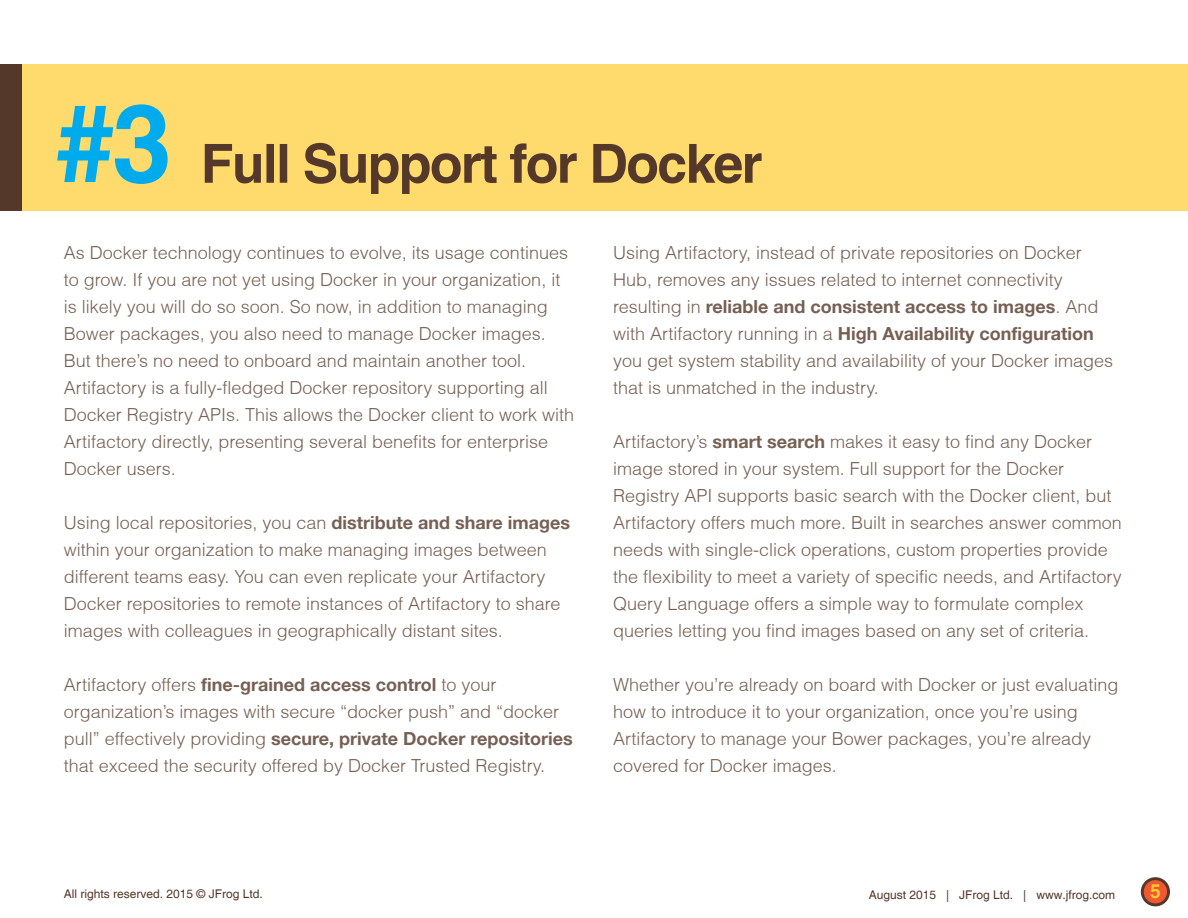
<style>
.page{position:relative;width:1188px;height:918px;background:#fff}
.page>*{position:absolute;margin:0;border:0;box-sizing:border-box;transform-origin:0 0}
.t1{font:700 54px "Helvetica";letter-spacing:-.03em;color:#543829}
.t2{font:700 19.35px "Helvetica";color:#ffcc2e}
.t3{font:300 18px/27px "Helvetica";color:#766054}
.t4{font:700 18px/27px "Helvetica 75";color:#766054}
.t5{font:12px "Helvetica";color:#543829}
.s1{font-size:108.9px;color:#00abed}
.s2{font-family:"Helvetica 75";font-weight:700}
.s3{font-family:"Helvetica";font-weight:300}
</style>
<div class="page">
<div style="left:0;top:64px;width:1188px;height:147px;background:#ffdb6d"></div>
<div style="left:1142px;top:879px;width:27px;height:26px;background:#f05733;border-radius:50%"></div>
<div style="left:1141px;top:877px;width:29px;height:29px;border:3px solid #543829;border-radius:50%"></div>
<div style="left:0;top:64px;width:21px;height:147px;background:#543829"></div>
<h1 class="t1" style="left:55px;top:131px;width:709px"><span class="s1">#3</span> Full Support for Docker</h1>
<p class="t3" style="left:64px;top:239px;width:512px">As Docker technology continues to evolve, its usage continues to grow. If you are not yet using Docker in your organization, it is likely you will do so soon. So now, in addition to managing Bower packages, you also need to manage Docker images.<br>But there’s no need to onboard and maintain another tool.<br>Artifactory is a fully-fledged Docker repository supporting all Docker Registry APIs. This allows the Docker client to work with Artifactory directly, presenting several benefits for enterprise Docker users.</p>
<p class="t3" style="left:64px;top:509px;width:508px">Using local repositories, you can <span class="s2">distribute and share images </span>within your organization to make managing images between different teams easy. You can even replicate your Artifactory Docker repositories to remote instances of Artifactory to share images with colleagues in geographically distant sites.</p>
<p class="t4" style="left:64px;top:671px;width:434px"><span class="s3">Artifactory offers</span> fine-grained access control <span class="s3">to your</span></p>
<p class="t3" style="left:64px;top:698px;width:497px">organization’s images with secure “docker push” and “docker</p>
<p class="t4" style="left:64px;top:725px;width:511px"><span class="s3">pull” effectively providing</span> secure, private Docker repositories</p>
<p class="t3" style="left:64px;top:752px;width:483px">that exceed the security offered by Docker Trusted Registry.</p>
<p class="t3" style="left:613px;top:239px;width:470px">Using Artifactory, instead of private repositories on Docker<br>Hub, removes any issues related to internet connectivity</p>
<p class="t4" style="left:613px;top:293px;width:487px"><span class="s3">resulting in</span> reliable and consistent access to images<span class="s3">. And with Artifactory running in a</span> High Availability configuration</p>
<p class="t3" style="left:613px;top:347px;width:502px">you get system stability and availability of your Docker images that is unmatched in the industry.</p>
<p class="t3" style="left:613px;top:428px;width:510px">Artifactory’s <span class="s2">smart search</span> makes it easy to find any Docker image stored in your system. Full support for the Docker Registry API supports basic search with the Docker client, but Artifactory offers much more. Built in searches answer common needs with single-click operations, custom properties provide the flexibility to meet a variety of specific needs, and Artifactory Query Language offers a simple way to formulate complex queries letting you find images based on any set of criteria.</p>
<p class="t3" style="left:613px;top:671px;width:507px">Whether you’re already on board with Docker or just evaluating how to introduce it to your organization, once you’re using Artifactory to manage your Bower packages, you’re already covered for Docker images.</p>
<p class="t5" style="left:64px;top:887px;width:200px">All rights reserved. 2015 © JFrog Ltd.</p>
<p class="t5" style="left:869px;top:888px;width:248px">August 2015 | JFrog Ltd. | www.jfrog.com</p>
<p class="t2" style="left:1150px;top:879px;width:12px">5</p>
</div>
